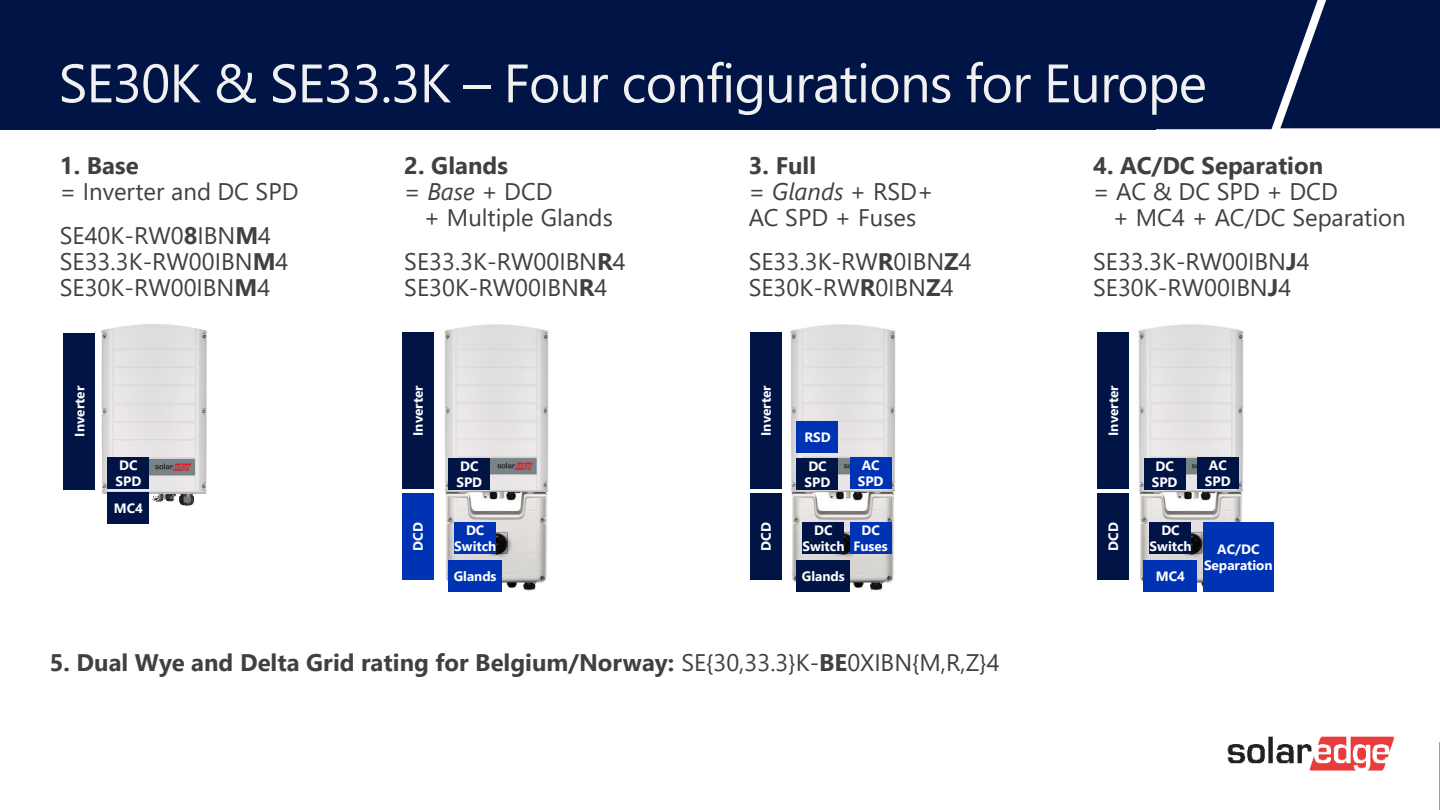
<style>
.page{position:relative;width:1440px;height:810px;background:#fff}
.page>*{position:absolute;margin:0;border:0;box-sizing:border-box;transform-origin:0 0}
.t1{font:54px "Segoe UI";letter-spacing:-.015em;color:#f1f1f1}
.t2{font:24px/26px "Segoe UI";color:#404040}
.t3{font:700 24px "Segoe UI";color:#404040}
.t4{font:700 13.5px/16.2px "Segoe UI";color:#fff}
.s1{font-weight:700}
.s2{font-style:italic}
.s3{font-weight:400}
</style>
<div class="page">
<div style="left:0;top:0;width:1156px;height:129px;background:#001446"></div>
<img style="left:1227px;top:736px;width:168px;height:35px">
<div style="left:1156px;top:0;width:284px;height:129px;background:#001446"></div>
<img style="left:790px;top:324px;width:106px;height:267px">
<div style="left:797px;top:458px;width:41px;height:31px;background:#001446"></div>
<div style="left:850px;top:457px;width:41px;height:32px;background:#0033b4"></div>
<div style="left:797px;top:561px;width:53px;height:31px;background:#001446"></div>
<div style="left:802px;top:522px;width:42px;height:31px;background:#001446"></div>
<div style="left:850px;top:522px;width:41px;height:31px;background:#0033b4"></div>
<div style="left:750px;top:493px;width:31px;height:86px;background:#001446"></div>
<div style="left:750px;top:332px;width:31px;height:157px;background:#001446"></div>
<div style="left:797px;top:422px;width:41px;height:31px;background:#0033b4"></div>
<img style="left:444px;top:324px;width:105px;height:267px">
<div style="left:449px;top:458px;width:41px;height:31px;background:#001446"></div>
<div style="left:449px;top:561px;width:53px;height:31px;background:#0033b4"></div>
<div style="left:454px;top:522px;width:42px;height:31px;background:#0033b4"></div>
<div style="left:402px;top:493px;width:31px;height:86px;background:#0033b4"></div>
<div style="left:402px;top:332px;width:31px;height:157px;background:#001446"></div>
<img style="left:101px;top:324px;width:106px;height:184px">
<div style="left:108px;top:457px;width:41px;height:31px;background:#001446"></div>
<div style="left:108px;top:493px;width:41px;height:31px;background:#001446"></div>
<div style="left:64px;top:333px;width:31px;height:156px;background:#001446"></div>
<img style="left:1138px;top:324px;width:106px;height:267px">
<div style="left:1144px;top:458px;width:41px;height:31px;background:#001446"></div>
<div style="left:1197px;top:457px;width:42px;height:32px;background:#001446"></div>
<div style="left:1144px;top:561px;width:53px;height:31px;background:#0033b4"></div>
<div style="left:1150px;top:522px;width:41px;height:31px;background:#001446"></div>
<div style="left:1097px;top:493px;width:31px;height:86px;background:#001446"></div>
<div style="left:1097px;top:332px;width:31px;height:157px;background:#001446"></div>
<div style="left:1203px;top:522px;width:70px;height:70px;background:#0033b4"></div>
<svg style="left:1439px;top:742px;width:1px;height:68px"></svg>
<p class="t1" style="left:59px;top:44px;width:1150px">SE30K &amp; SE33.3K – Four configurations for Europe</p>
<p class="t2" style="left:60px;top:151px;width:240px"><span class="s1">1. Base<br></span>= Inverter and DC SPD</p>
<p class="t2" style="left:60px;top:221px;width:230px">SE40 -K RW0<span class="s1">8</span>IBN<span class="s1">M</span>4<br>SE33.3 -K RW00IBN<span class="s1">M</span>4<br>SE30 -K RW00IBN<span class="s1">M</span>4</p>
<p class="t3" style="left:404px;top:149px;width:105px">2. Glands</p>
<p class="t2" style="left:404px;top:177px;width:150px">= <span class="s2">Base</span> + DCD</p>
<p class="t2" style="left:424px;top:203px;width:190px">+ Multiple Glands</p>
<p class="t2" style="left:404px;top:247px;width:223px">SE33.3 -K RW00IBN<span class="s1">R</span>4<br>SE30 -K RW00IBN<span class="s1">R</span>4</p>
<p class="t2" style="left:749px;top:151px;width:186px"><span class="s1">3. Full<br></span>= <span class="s2">Glands</span> + RSD+<br>AC SPD + Fuses</p>
<p class="t2" style="left:749px;top:247px;width:224px">SE33.3 -K RW<span class="s1">R</span>0IBN<span class="s1">Z</span>4<br>SE30 -K RW<span class="s1">R</span>0IBN<span class="s1">Z</span>4</p>
<p class="t3" style="left:1093px;top:149px;width:232px">4. AC/DC Separation</p>
<p class="t2" style="left:1093px;top:177px;width:246px">= AC &amp; DC SPD + DCD</p>
<p class="t2" style="left:1113px;top:203px;width:294px">+ MC +4 AC/DC Separation</p>
<p class="t2" style="left:1093px;top:247px;width:218px">SE33.3 -K RW00IBN<span class="s1">J</span>4<br>SE30 -K RW00IBN<span class="s1">J</span>4</p>
<p class="t4" style="left:71px;top:437px;width:52px;rotate:-90deg">Inverter</p>
<p class="t4" style="left:409px;top:436px;width:52px;rotate:-90deg">Inverter</p>
<p class="t4" style="left:757px;top:436px;width:52px;rotate:-90deg">Inverter</p>
<p class="t4" style="left:804px;top:428px;width:28px">RSD</p>
<p class="t4" style="left:1104px;top:436px;width:52px;rotate:-90deg">Inverter</p>
<p class="t4" style="left:116px;top:456px;width:27px">DC<br>SPD</p>
<p class="t4" style="left:114px;top:499px;width:31px">MC4</p>
<p class="t4" style="left:456px;top:457px;width:27px">DC<br>SPD</p>
<p class="t4" style="left:805px;top:457px;width:27px">DC<br>SPD</p>
<p class="t4" style="left:858px;top:456px;width:27px">AC<br>SPD</p>
<p class="t4" style="left:1152px;top:457px;width:27px">DC<br>SPD</p>
<p class="t4" style="left:1205px;top:456px;width:27px">AC<br>SPD</p>
<p class="t4" style="left:409px;top:551px;width:30px;rotate:-90deg">DCD</p>
<p class="t4" style="left:466px;top:521px;width:20px">DC</p>
<p class="t4" style="left:454px;top:537px;width:44px">Switch</p>
<p class="t4" style="left:454px;top:567px;width:44px">Glands</p>
<p class="t4" style="left:757px;top:551px;width:30px;rotate:-90deg">DCD</p>
<p class="t4" style="left:802px;top:521px;width:44px;text-align:center">DC<br>Switch</p>
<p class="t4" style="left:862px;top:521px;width:20px">DC</p>
<p class="t4" style="left:853px;top:537px;width:36px">Fuses</p>
<p class="t4" style="left:802px;top:567px;width:44px">Glands</p>
<p class="t4" style="left:1104px;top:551px;width:30px;rotate:-90deg">DCD</p>
<p class="t4" style="left:1161px;top:521px;width:20px">DC</p>
<p class="t4" style="left:1150px;top:537px;width:44px">Switch</p>
<p class="t4" style="left:1156px;top:567px;width:31px">MC4</p>
<p class="t4" style="left:1204px;top:540px;width:70px;text-align:center">AC/DC<br>Separation</p>
<p class="t3" style="left:50px;top:645px;width:952px">5 . D u a l W y e a n d D e l t a G r i d r a t i n g f o r B e l g i u m / N o r w a y : <span class="s3">S E { 3 0 , 3 3 . 3 -K}</span> B E <span class="s3">0 X I B N M{ R, 4{Z,</span></p>
</div>
